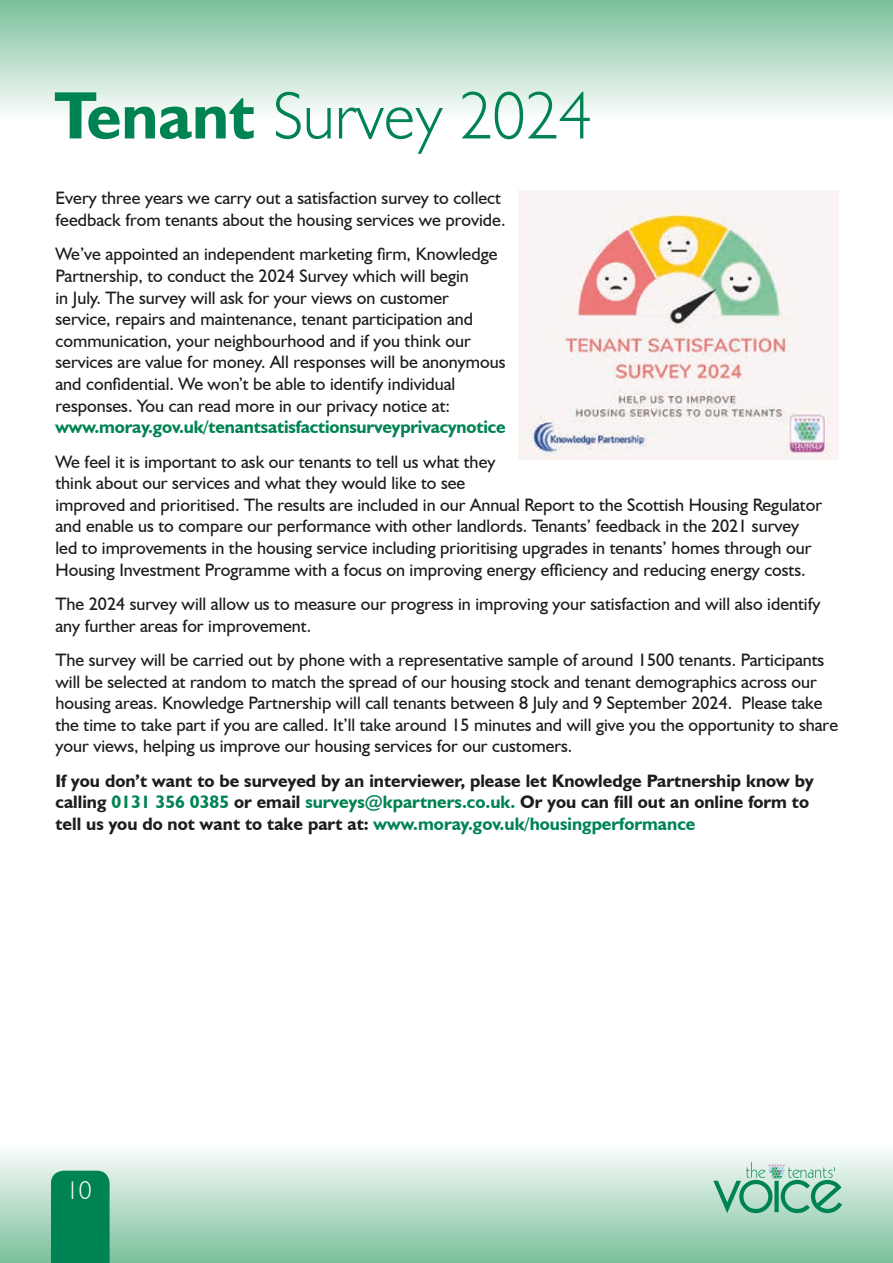
<style>
.page{position:relative;width:893px;height:1263px;background:#fff}
.page>*{position:absolute;margin:0;border:0;box-sizing:border-box;transform-origin:0 0}
.t1{font:300 67.5px "Humanist 521 BT";color:#008353}
.t2{font:300 25.5px "Humanist 521 BT";color:#fff}
.t3{font:18px/21.6px "Humanist 521 BT";color:#1d1d1b}
.t4{font:700 18px/21.6px "Humanist 521 BT";color:#1d1d1b}
.t5{font:700 18px "Humanist 521 BT";letter-spacing:-.01em;color:#008353}
.s1{font-weight:700}
.s2{color:#008353}
</style>
<div class="page">
<div style="left:0;top:1144px;width:893px;height:119px;background:linear-gradient(to bottom,#fdfefd,#7ac09a)"></div>
<svg style="left:713px;top:1162px;width:129px;height:51px;background:#9acdb7"></svg>
<div style="left:51px;top:1171px;width:59px;height:92px;background:#008353"></div>
<div style="left:0;top:0;width:893px;height:119px;background:linear-gradient(to bottom,#79bf99,#fcfdfd)"></div>
<img style="left:519px;top:191px;width:320px;height:268px">
<h1 class="t1" style="left:54px;top:74px;width:539px"><span class="s1">Tenant</span> Survey 2024</h1>
<p class="t3" style="left:55px;top:187px;width:452px">Every three years we carry out a satisfaction survey to collect feedback from tenants about the housing services we provide.</p>
<p class="t3" style="left:55px;top:243px;width:452px">We’ve appointed an independent marketing firm, Knowledge Partnership, to conduct the 2024 Survey which will begin<br>in July. The survey will ask for your views on customer service, repairs and maintenance, tenant participation and communication, your neighbourhood and if you think our services are value for money. All responses will be anonymous and confidential. We won’t be able to identify individual responses. You can read more in our privacy notice at:</p>
<p class="t5" style="left:55px;top:416px;width:452px">www.moray.gov.uk/tenantsatisfactionsurveyprivacynotice</p>
<p class="t3" style="left:55px;top:450px;width:768px">We feel it is important to ask our tenants to tell us what they<br>think about our services and what they would like to see<br>improved and prioritised. The results are included in our Annual Report to the Scottish Housing Regulator and enable us to compare our performance with other landlords. Tenants’ feedback in the 2021 survey led to improvements in the housing service including prioritising upgrades in tenants’ homes through our Housing Investment Programme with a focus on improving energy efficiency and reducing energy costs.</p>
<p class="t3" style="left:55px;top:593px;width:766px">The 2024 survey will allow us to measure our progress in improving your satisfaction and will also identify any further areas for improvement.</p>
<p class="t3" style="left:55px;top:649px;width:784px">The survey will be carried out by phone with a representative sample of around 1500 tenants. Participants will be selected at random to match the spread of our housing stock and tenant demographics across our housing areas. Knowledge Partnership will call tenants between 8 July and 9 September 2024. Please take the time to take part if you are called. It’ll take around 15 minutes and will give you the opportunity to share your views, helping us improve our housing services for our customers.</p>
<p class="t4" style="left:55px;top:769px;width:760px">If you don’t want to be surveyed by an interviewer, please let Knowledge Partnership know by calling <span class="s2">0131 356 0385</span> or email <span class="s2">surveys@kpartners.co.uk.</span> Or you can fill out an online form to tell us you do not want to take part at: <span class="s2">www.moray.gov.uk/housingperformance</span></p>
<h2 class="t2" style="left:66px;top:1174px;width:27px">10</h2>
</div>
